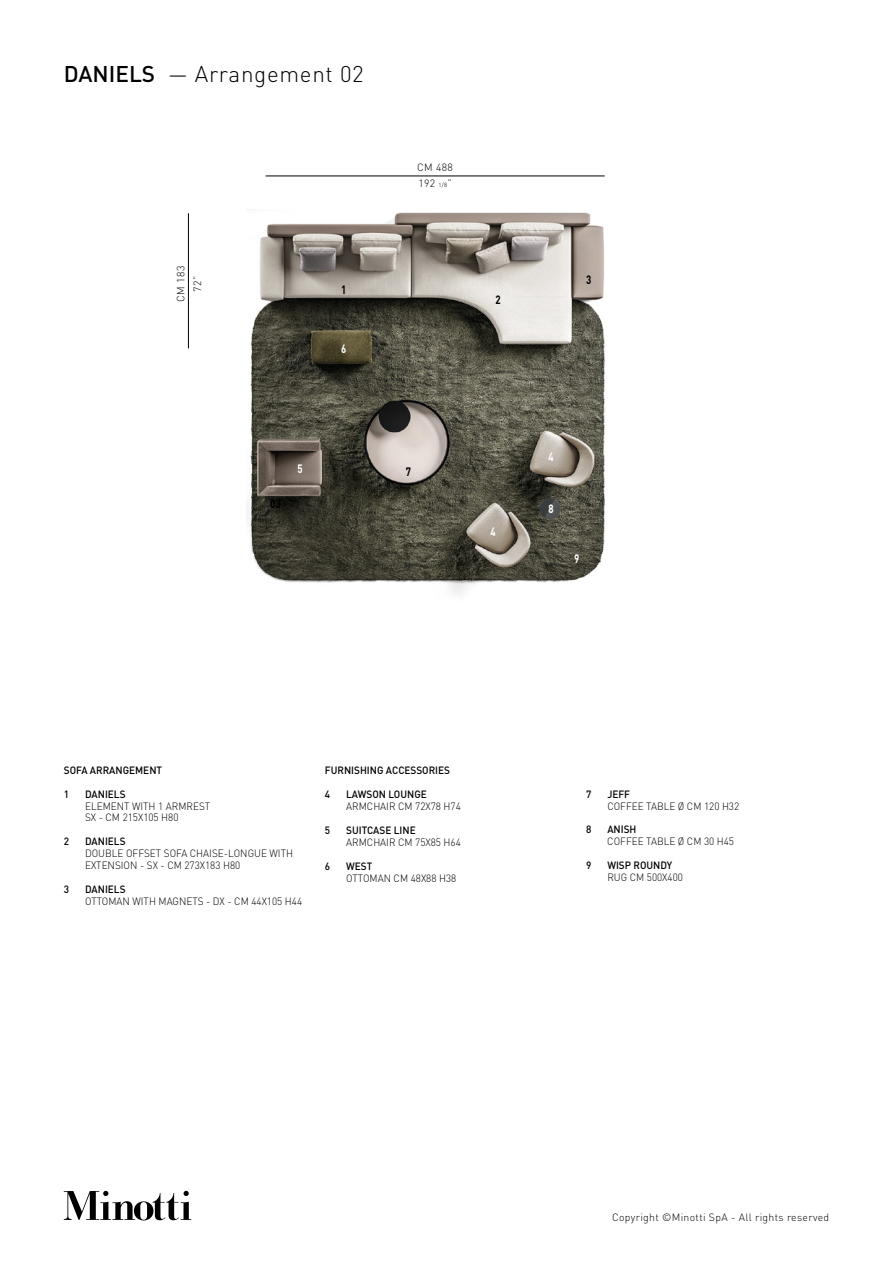
<style>
.page{position:relative;width:893px;height:1263px;background:#fff}
.page>*{position:absolute;margin:0;border:0;box-sizing:border-box;transform-origin:0 0}
.t1{font:300 22.5px "DIN";letter-spacing:.03em;color:#000}
.t2{font:700 12px "DIN";color:#000;scale:.8 1}
.t3{font:700 12px "DIN";color:#fff;scale:.8 1}
.t4{font:300 10.5px/12px "DIN";color:#000;scale:.95 1}
.t5{font:500 10.5px "DIN";color:#000;scale:.95 1}
.t6{font:300 10.5px "DIN";letter-spacing:.03em;color:#000}
.t7{font:300 10.5px "DIN";color:#000}
.s1{font-weight:500}
.s2{font-size:6px}
</style>
<div class="page">
<img style="left:247px;top:212px;width:359px;height:383px">
<hr style="left:266px;top:176px;width:339px;height:1px;background:#000">
<hr style="left:188px;top:213px;width:1px;height:135px;background:#000">
<svg style="left:64px;top:1191px;width:127px;height:29px"></svg>
<p class="t1" style="left:64px;top:60px;width:302px"><span class="s1">DANIELS</span> — Arrangement 02</p>
<p class="t7" style="left:174px;top:302px;width:37px;rotate:-90deg">CM 183</p>
<p class="t7" style="left:191px;top:292px;width:17px;rotate:-90deg">72”</p>
<p class="t2" style="left:341px;top:282px;width:8px">1</p>
<p class="t3" style="left:341px;top:341px;width:8px">6</p>
<p class="t7" style="left:417px;top:160px;width:37px">CM 488</p>
<p class="t7" style="left:418px;top:177px;width:35px">192 <span class="s2">1/8</span>”</p>
<p class="t2" style="left:496px;top:292px;width:8px">2</p>
<p class="t2" style="left:270px;top:496px;width:15px">03</p>
<p class="t3" style="left:298px;top:461px;width:8px">5</p>
<p class="t2" style="left:406px;top:464px;width:8px">7</p>
<p class="t3" style="left:490px;top:524px;width:8px">4</p>
<p class="t2" style="left:586px;top:272px;width:8px">3</p>
<p class="t3" style="left:549px;top:449px;width:8px">4</p>
<p class="t3" style="left:549px;top:501px;width:8px">8</p>
<p class="t3" style="left:574px;top:551px;width:8px">9</p>
<p class="t5" style="left:64px;top:764px;width:105px">SOFA ARRANGEMENT</p>
<p class="t5" style="left:64px;top:787px;width:7px">1</p>
<p class="t5" style="left:85px;top:787px;width:44px">DANIELS</p>
<p class="t4" style="left:85px;top:800px;width:133px">ELEMENT WITH 1 ARMREST</p>
<p class="t4" style="left:85px;top:811px;width:100px">SX - CM 215X105 H80</p>
<p class="t5" style="left:64px;top:835px;width:7px">2</p>
<p class="t5" style="left:85px;top:835px;width:44px">DANIELS</p>
<p class="t4" style="left:85px;top:847px;width:220px">DOUBLE OFFSET SOFA CHAISE-LONGUE WITH<br>EXTENSION - SX - CM 273X183 H80</p>
<p class="t5" style="left:64px;top:882px;width:7px">3</p>
<p class="t5" style="left:85px;top:882px;width:44px">DANIELS</p>
<p class="t4" style="left:85px;top:895px;width:230px">OTTOMAN WITH MAGNETS - DX - CM 44X105 H44</p>
<p class="t5" style="left:325px;top:764px;width:133px">FURNISHING ACCESSORIES</p>
<p class="t5" style="left:325px;top:787px;width:7px">4</p>
<p class="t5" style="left:346px;top:787px;width:86px">LAWSON LOUNGE</p>
<p class="t4" style="left:346px;top:800px;width:122px">ARMCHAIR CM 72X78 H74</p>
<p class="t5" style="left:325px;top:823px;width:7px">5</p>
<p class="t5" style="left:346px;top:823px;width:75px">SUITCASE LINE</p>
<p class="t4" style="left:346px;top:836px;width:122px">ARMCHAIR CM 75X85 H64</p>
<p class="t5" style="left:325px;top:859px;width:7px">6</p>
<p class="t5" style="left:346px;top:859px;width:29px">WEST</p>
<p class="t4" style="left:346px;top:872px;width:117px">OTTOMAN CM 48X88 H38</p>
<p class="t5" style="left:586px;top:787px;width:7px">7</p>
<p class="t5" style="left:607px;top:787px;width:25px">JEFF</p>
<p class="t4" style="left:607px;top:800px;width:140px">COFFEE TABLE Ø CM 120 H32</p>
<p class="t5" style="left:586px;top:823px;width:7px">8</p>
<p class="t5" style="left:607px;top:823px;width:32px">ANISH</p>
<p class="t4" style="left:607px;top:835px;width:135px">COFFEE TABLE Ø CM 30 H45</p>
<p class="t5" style="left:586px;top:858px;width:7px">9</p>
<p class="t5" style="left:607px;top:858px;width:70px">WISP ROUNDY</p>
<p class="t4" style="left:607px;top:871px;width:81px">RUG CM 500X400</p>
<p class="t6" style="left:612px;top:1210px;width:219px">Copyright ©Minotti SpA - All rights reserved</p>
</div>
